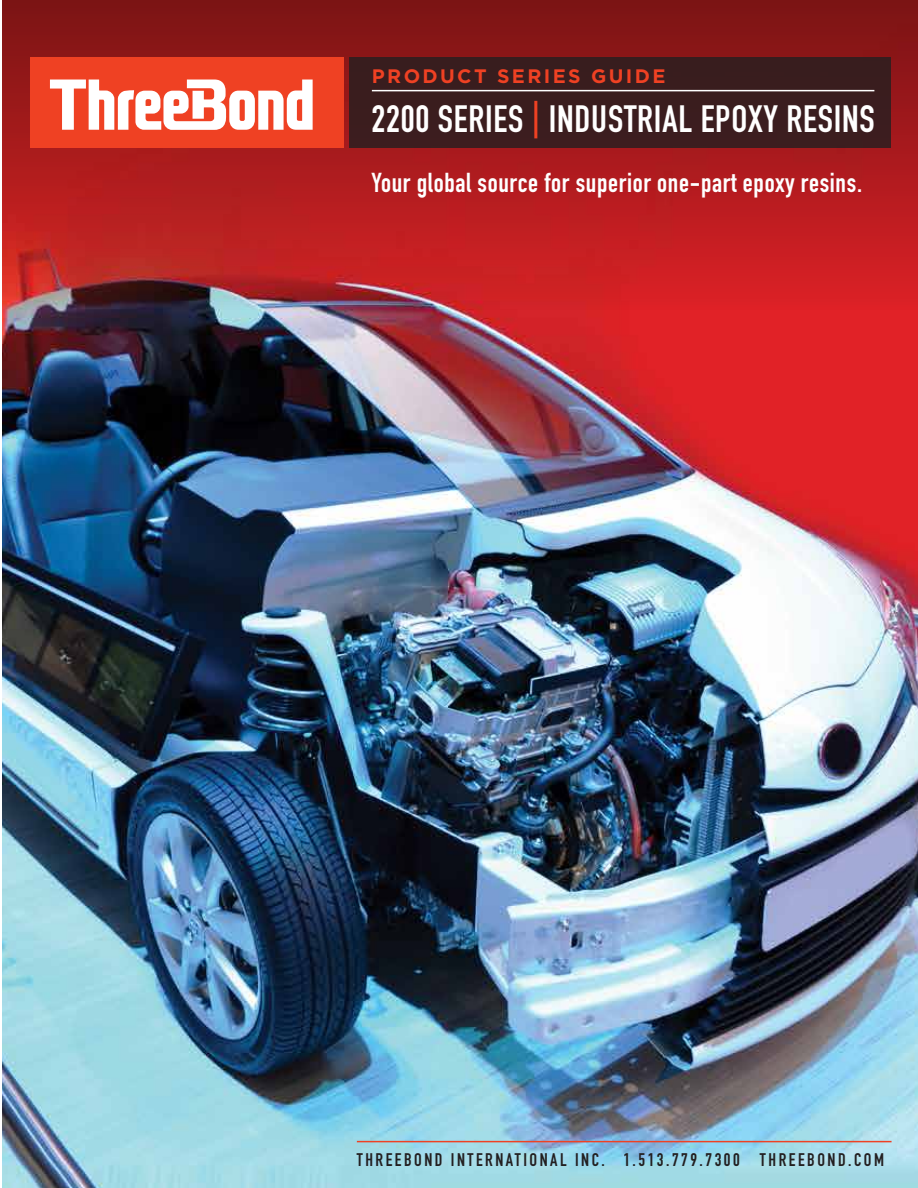
<style>
.page{position:relative;width:918px;height:1188px;background:#fff}
.page>*{position:absolute;margin:0;border:0;box-sizing:border-box;transform-origin:0 0}
.t1{font:700 37.5px "DIN Condensed";letter-spacing:.02em;color:#fff}
.t2{font:700 27px "DIN Condensed";letter-spacing:.025em;color:#fff}
.t3{font:700 19.5px "Gotham";letter-spacing:.12em;color:#ef4123}
.t4{font:700 18px "DIN Condensed";letter-spacing:.14em;color:#231f20}
.s1{color:#ef4123}
</style>
<div class="page">
<img style="left:3px;top:718px;width:915px;height:470px">
<img style="left:3px;top:0;width:915px;height:718px">
<div style="left:30px;top:57px;width:314px;height:91px;background:#ef4123"></div>
<svg style="left:50px;top:80px;width:263px;height:50px"></svg>
<div style="left:349px;top:57px;width:541px;height:91px;background:#3a1d1e"></div>
<hr style="left:372px;top:90px;width:502px;height:1px;background:#fff">
<hr style="left:357px;top:1141px;width:535px;height:1px;background:#ef4123">
<p class="t3" style="left:372px;top:64px;width:295px">PRODUCT SERIES GUIDE</p>
<h1 class="t1" style="left:371px;top:93px;width:505px">2200 SERIES <span class="s1">|</span> INDUSTRIAL EPOXY RESINS</h1>
<h2 class="t2" style="left:371px;top:165px;width:492px">Your global source for superior one-part epoxy resins.</h2>
<p class="t4" style="left:357px;top:1148px;width:529px">THREEBOND INTERNATIONAL INC. 1.513.779.7300 THREEBOND.COM</p>
</div>
